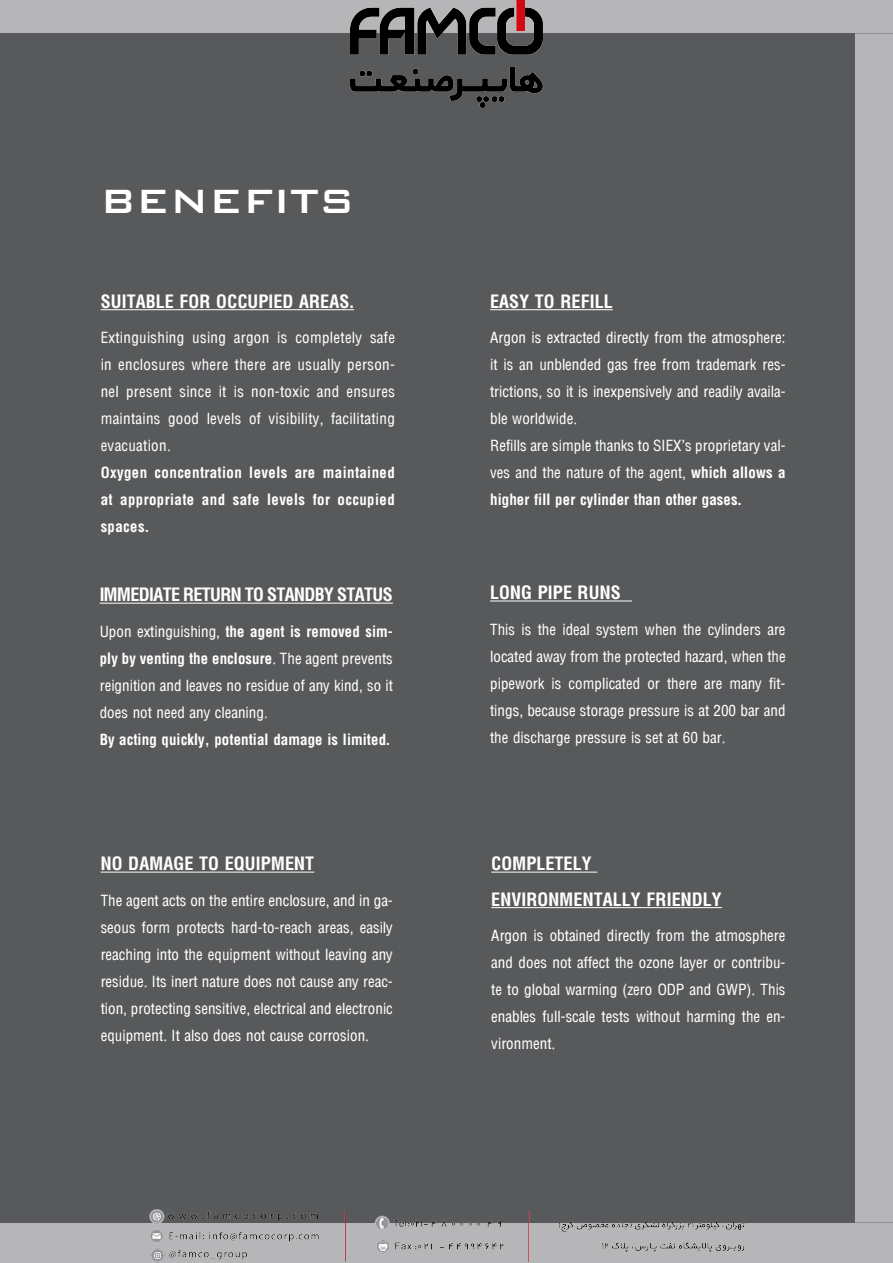
<style>
.page{position:relative;width:893px;height:1263px;background:#fff}
.page>*{position:absolute;margin:0;border:0;box-sizing:border-box;transform-origin:0 0}
.t1{font:500 45px "Bank Gothic BT";color:#fff}
.t2{font:700 condensed 18px/35.5px "Arena";color:#fff}
.t3{font:700 condensed 18px "Arena";letter-spacing:-.04em;color:#fff}
.t4{font:15px/27px "Arena Condensed";color:#fff;text-align:justify}
.t5{font:700 condensed 15px/27px "Arena";color:#fff}
.s1{font-family:"Arena Condensed";font-weight:400;font-stretch:normal}
.s2{font-family:"Arena";font-weight:700;font-stretch:condensed}
</style>
<div class="page">
<div style="left:0;top:0;width:893px;height:34px;background:#b6b6b8"></div>
<div style="left:0;top:1223px;width:893px;height:40px;background:#b6b6b8"></div>
<div style="left:855px;top:34px;width:38px;height:1189px;background:#b6b6b8"></div>
<div style="left:0;top:34px;width:855px;height:1189px;background:#57595b"></div>
<hr style="left:100px;top:603px;width:293px;height:1px;background:#fff">
<hr style="left:101px;top:309px;width:253px;height:1px;background:#fff">
<hr style="left:490px;top:309px;width:123px;height:1px;background:#fff">
<hr style="left:491px;top:872px;width:106px;height:1px;background:#fff">
<hr style="left:491px;top:907px;width:231px;height:1px;background:#fff">
<hr style="left:101px;top:872px;width:213px;height:1px;background:#fff">
<hr style="left:490px;top:600px;width:142px;height:1px;background:#fff">
<img style="left:149px;top:1209px;width:596px;height:54px">
<img style="left:351px;top:0;width:191px;height:108px">
<h1 class="t1" style="left:100px;top:176px;width:256px">BENEFITS</h1>
<p class="t2" style="left:101px;top:283px;width:20px">Suitable</p>
<p class="t2" style="left:180px;top:283px;width:48px">for occu</p>
<p class="t2" style="left:258px;top:283px;width:19px">pied</p>
<p class="t2" style="left:299px;top:283px;width:11px">areas</p>
<p class="t2" style="left:349px;top:283px;width:6px">.</p>
<p class="t4" style="left:101px;top:325px;width:296px">Extinguishing using argon is completely safe in enclosures where there are usually person&shy;nel present since it is non-toxic and ensures maintains good levels of visibility, facilitating evacuation.</p>
<p class="t5" style="left:101px;top:459px;width:296px;text-align:justify">Oxygen concentration levels are maintained at appropriate and safe levels for occupied spaces.</p>
<p class="t3" style="left:100px;top:584px;width:295px">IMMEDIATE RETURN TO STANDBY STATUS</p>
<p class="t5" style="left:100px;top:618px;width:295px"><span class="s1">Upon extinguishing,</span> the agent is removed sim&shy;ply by venting the enclosure<span class="s1">. The agent prevents</span></p>
<p class="t4" style="left:100px;top:672px;width:295px">reignition and leaves no residue of any kind, so it does not need any cleaning.</p>
<p class="t5" style="left:100px;top:726px;width:292px">By acting quickly, potential damage is limited.</p>
<p class="t2" style="left:101px;top:846px;width:215px">NO DAMAGE TO EQUIPMENT</p>
<p class="t4" style="left:101px;top:887px;width:294px">The agent acts on the entire enclosure, and in ga&shy;seous form protects hard-to-reach areas, easily reaching into the equipment without leaving any residue. Its inert nature does not cause any reac&shy;tion, protecting sensitive, electrical and electronic equipment. It also does not cause corrosion.</p>
<p class="t2" style="left:490px;top:283px;width:124px">EASY TO REFILL</p>
<p class="t4" style="left:490px;top:325px;width:297px;text-align:left">Argon is extracted directly from the atmosphere: it is an unblended gas free from trademark res&shy;trictions, so it is inexpensively and readily availa&shy;ble worldwide.<br>Refills are simple thanks to SIEX’s proprietary val&shy;ves and the nature of the agent, <span class="s2">which allows a</span></p>
<p class="t5" style="left:490px;top:486px;width:253px">higher fill per cylinder than other gases.</p>
<p class="t2" style="left:490px;top:575px;width:132px">LONG PIPE RUNS</p>
<p class="t4" style="left:490px;top:616px;width:297px">This is the ideal system when the cylinders are located away from the protected hazard, when the pipework is complicated or there are many fit&shy;tings, because storage pressure is at 200 bar and the discharge pressure is set at 60 bar.</p>
<p class="t2" style="left:491px;top:846px;width:232px">COMPLETELY<br>ENVIRONMENTALLY FRIENDLY</p>
<p class="t4" style="left:491px;top:922px;width:296px">Argon is obtained directly from the atmosphere and does not affect the ozone layer or contribu&shy;te to global warming (zero ODP and GWP). This enables full-scale tests without harming the en&shy;vironment.</p>
</div>
